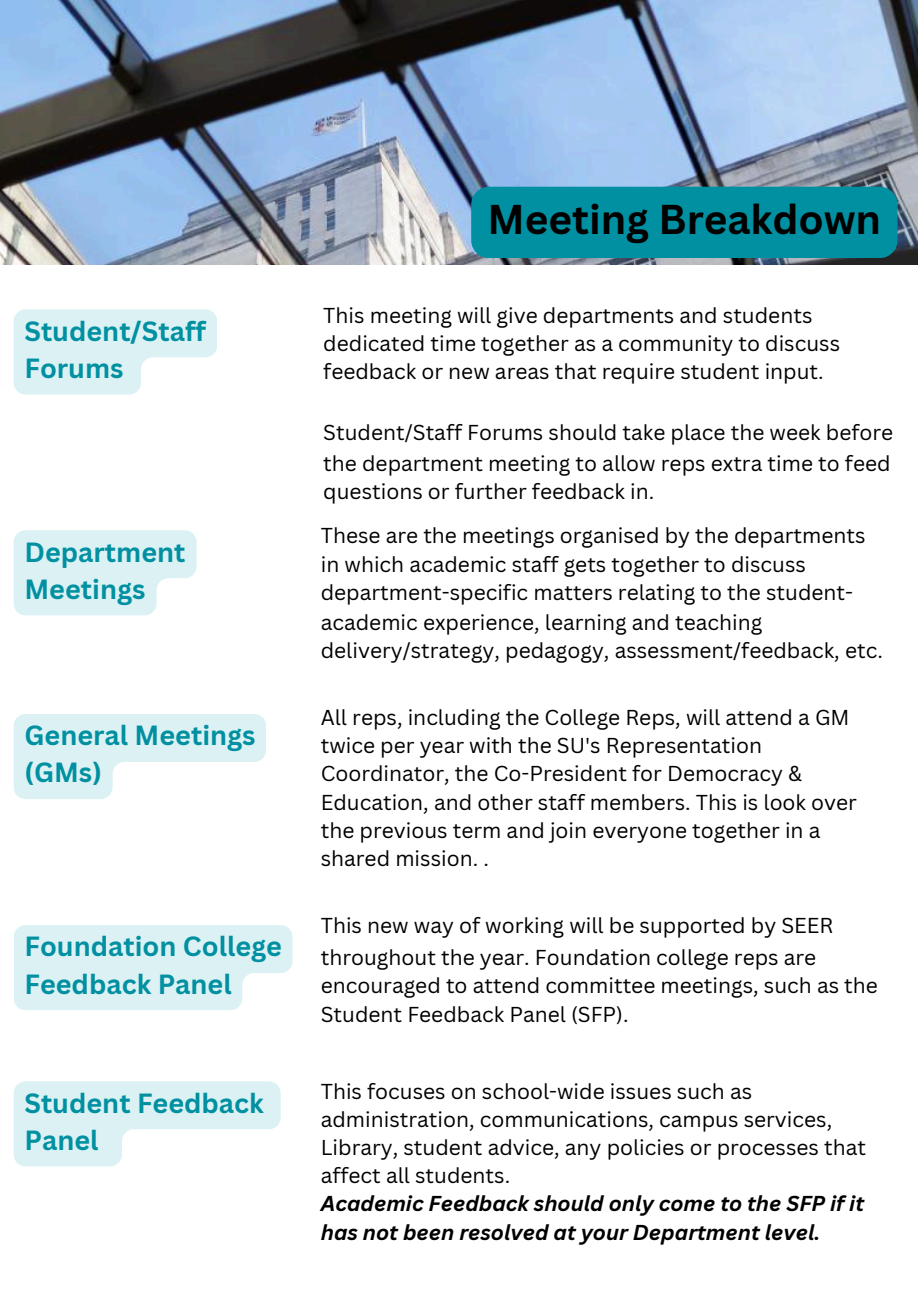
<style>
.page{position:relative;width:918px;height:1289px;background:#fff}
.page>*{position:absolute;margin:0;border:0;box-sizing:border-box;transform-origin:0 0}
.t1{font:700 40.5px "Canva Sans";color:#000}
.t2{font:700 27px/37.2px "Canva Sans";color:#0090a1}
.t3{font:21px/28.2px "Canva Sans";color:#000}
.s1{font-weight:700;font-style:italic}
</style>
<div class="page">
<img style="left:0;top:0;width:918px;height:264px">
<svg style="left:14px;top:309px;width:203px;height:85px"></svg>
<svg style="left:14px;top:530px;width:183px;height:85px;background:#def2f4"></svg>
<svg style="left:14px;top:925px;width:278px;height:85px;background:#ddf2f3"></svg>
<svg style="left:14px;top:1081px;width:267px;height:85px"></svg>
<svg style="left:14px;top:714px;width:252px;height:85px"></svg>
<div style="left:471px;top:187px;width:426px;height:71px;background:#0090a1;border-radius:18px"></div>
<h2 class="t2" style="left:24px;top:311px;width:183px">Student/Staff<br>Forums</h2>
<h1 class="t2" style="left:24px;top:532px;width:163px">Department<br>Meetings</h1>
<p class="t2" style="left:24px;top:716px;width:233px">General Meetings (GMs)</p>
<h2 class="t2" style="left:24px;top:927px;width:259px">Foundation College<br>Feedback Panel</h2>
<p class="t2" style="left:24px;top:1083px;width:241px">Student Feedback<br>Panel</p>
<p class="t1" style="left:487px;top:191px;width:395px">Meeting Breakdown</p>
<h2 class="t3" style="left:323px;top:301px;width:518px">This meeting will give departments and students dedicated time together as a community to discuss feedback or new areas that require student input.</h2>
<p class="t3" style="left:323px;top:417px;width:571px">Student/Staff Forums should take place the week before</p>
<h2 class="t3" style="left:323px;top:449px;width:569px">the department meeting to allow reps extra time to feed</h2>
<p class="t3" style="left:323px;top:477px;width:332px">questions or further feedback in.</p>
<p class="t3" style="left:321px;top:520px;width:546px">These are the meetings organised by the departments</p>
<p class="t3" style="left:321px;top:550px;width:487px">in which academic staff gets together to discuss</p>
<p class="t3" style="left:321px;top:578px;width:534px">department-specific matters relating to the student-</p>
<h2 class="t3" style="left:321px;top:607px;width:443px">academic experience, learning and teaching</h2>
<p class="t3" style="left:321px;top:635px;width:564px">delivery/strategy, pedagogy, assessment/feedback, etc.</p>
<p class="t3" style="left:321px;top:702px;width:538px">All reps, including the College Reps, will attend a GM twice per year with the SU's Representation Coordinator, the Co-President for Democracy &amp; Education, and other staff members. This is look over the previous term and join everyone together in a shared mission. .</p>
<p class="t3" style="left:321px;top:911px;width:514px">This new way of working will be supported by SEER</p>
<p class="t3" style="left:321px;top:942px;width:497px">throughout the year. Foundation college reps are</p>
<p class="t3" style="left:321px;top:970px;width:559px">encouraged to attend committee meetings, such as the</p>
<p class="t3" style="left:321px;top:999px;width:309px">Student Feedback Panel (SFP).</p>
<p class="t3" style="left:321px;top:1076px;width:547px">This focuses on school-wide issues such as administration, communications, campus services, Library, student advice, any policies or processes that affect all students.<br><span class="s1">Academic Feedback should only come to the SFP if it has not been resolved at your Department level.</span></p>
</div>
